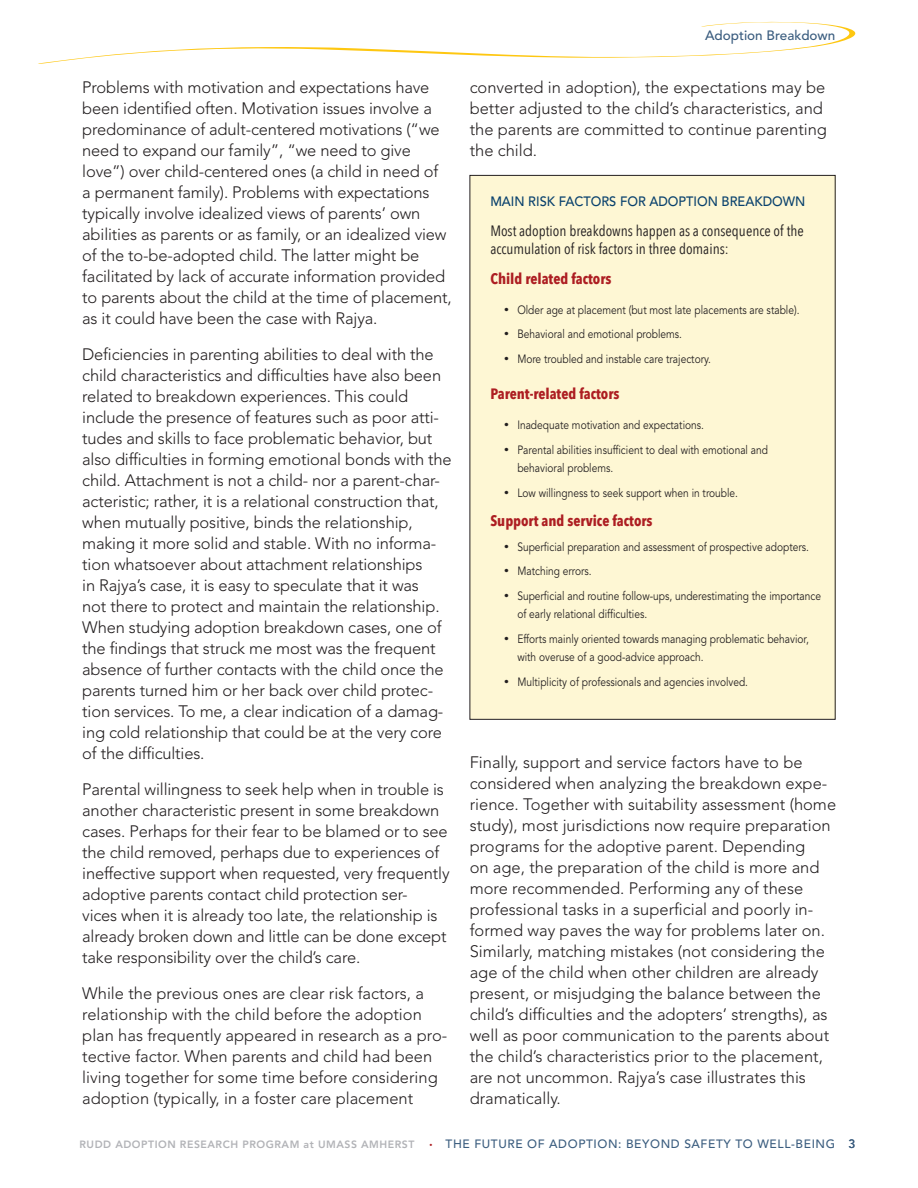
<style>
.page{position:relative;width:918px;height:1188px;background:#fff}
.page>*{position:absolute;margin:0;border:0;box-sizing:border-box;transform-origin:0 0}
.Text{font:300 16.5px/21px "Avenir LT Std";letter-spacing:-.01em;color:#231f20}
.t1{font:15px/18px "Avenir Next Condensed";color:#231f20}
.Bullets_Cond{font:700 15px "Avenir Next Condensed";color:#ad1e22}
.t2{font:500 13.5px "Avenir LT Std";color:#09416d;scale:.95 1}
.t3{font:500 13.5px "Avenir LT Std";color:#3b5d7f}
.t4{font:12px/18px "Avenir LT Std";color:#231f20;scale:.85 1}
.Head_1{font:500 12px "Avenir LT Std";letter-spacing:.05em;color:#3b5d7f}
.t5{font:800 10.5px "Avenir LT Std";letter-spacing:.05em;color:#b2b3b7}
.s1{font-weight:800;font-size:6px;color:#ad1e22}
</style>
<div class="page">
<svg style="left:38px;top:21px;width:818px;height:43px"></svg>
<div style="left:470px;top:175px;width:365px;height:544px;background:#fef7d4"></div>
<p class="Text" style="left:82px;top:77px;width:371px">Problems with motivation and expectations have been identified often. Motivation issues involve a predominance of adult-centered motivations (“we need to expand our family”, “we need to give love”) over child-centered ones (a child in need of<br>a permanent family). Problems with expectations typically involve idealized views of parents’ own abilities as parents or as family, or an idealized view of the to-be-adopted child. The latter might be facilitated by lack of accurate information provided to parents about the child at the time of placement, as it could have been the case with Rajya.</p>
<p class="Text" style="left:82px;top:344px;width:371px">Deficiencies in parenting abilities to deal with the child characteristics and difficulties have also been related to breakdown experiences. This could include the presence of features such as poor atti&shy;tudes and skills to face problematic behavior, but also difficulties in forming emotional bonds with the child. Attachment is not a child- nor a parent-char&shy;acteristic; rather, it is a relational construction that, when mutually positive, binds the relationship, making it more solid and stable. With no informa&shy;tion whatsoever about attachment relationships<br>in Rajya’s case, it is easy to speculate that it was<br>not there to protect and maintain the relationship.<br>When studying adoption breakdown cases, one of the findings that struck me most was the frequent absence of further contacts with the child once the parents turned him or her back over child protec&shy;tion services. To me, a clear indication of a damag&shy;ing cold relationship that could be at the very core of the difficulties.</p>
<p class="Text" style="left:82px;top:779px;width:369px">Parental willingness to seek help when in trouble is another characteristic present in some breakdown cases. Perhaps for their fear to be blamed or to see the child removed, perhaps due to experiences of ineffective support when requested, very frequently adoptive parents contact child protection ser-<br>vices when it is already too late, the relationship is already broken down and little can be done except take responsibility over the child’s care.</p>
<p class="Text" style="left:82px;top:983px;width:367px">While the previous ones are clear risk factors, a relationship with the child before the adoption plan has frequently appeared in research as a pro&shy;tective factor. When parents and child had been living together for some time before considering adoption (typically, in a foster care placement</p>
<p class="t3" style="left:705px;top:28px;width:132px">Adoption Breakdown</p>
<p class="Text" style="left:470px;top:77px;width:359px">converted in adoption), the expectations may be better adjusted to the child’s characteristics, and the parents are committed to continue parenting the child.</p>
<p class="t2" style="left:490px;top:193px;width:333px">MAIN RISK FACTORS FOR ADOPTION BREAKDOWN</p>
<p class="t1" style="left:490px;top:221px;width:315px">Most adoption breakdowns happen as a consequence of the accumulation of risk factors in three domains:</p>
<p class="Bullets_Cond" style="left:490px;top:269px;width:123px">Child related factors</p>
<p class="t4" style="left:504px;top:301px;width:349px">• Older age at placement (but most late placements are stable).</p>
<p class="t4" style="left:504px;top:326px;width:211px">• Behavioral and emotional problems.</p>
<p class="t4" style="left:504px;top:350px;width:245px">• More troubled and instable care trajectory.</p>
<p class="Bullets_Cond" style="left:490px;top:385px;width:131px">Parent-related factors</p>
<p class="t4" style="left:504px;top:416px;width:237px">• Inadequate motivation and expectations.</p>
<p class="t4" style="left:517px;top:441px;width:297px;text-indent:-14px">• Parental abilities insufficient to deal with emotional and behavioral problems.</p>
<p class="t4" style="left:504px;top:484px;width:277px">• Low willingness to seek support when in trouble.</p>
<p class="Bullets_Cond" style="left:490px;top:511px;width:164px">Support and service factors</p>
<p class="t4" style="left:504px;top:538px;width:360px">• Superficial preparation and assessment of prospective adopters.</p>
<p class="t4" style="left:504px;top:563px;width:105px">• Matching errors.</p>
<p class="t4" style="left:517px;top:587px;width:359px;text-indent:-14px">• Superficial and routine follow-ups, underestimating the importance of early relational difficulties.</p>
<p class="t4" style="left:517px;top:630px;width:345px;text-indent:-14px">• Efforts mainly oriented towards managing problematic behavior, with overuse of a good-advice approach.</p>
<p class="t4" style="left:504px;top:673px;width:289px">• Multiplicity of professionals and agencies involved.</p>
<p class="Text" style="left:470px;top:752px;width:368px">Finally, support and service factors have to be considered when analyzing the breakdown expe&shy;rience. Together with suitability assessment (home study), most jurisdictions now require preparation programs for the adoptive parent. Depending<br>on age, the preparation of the child is more and more recommended. Performing any of these professional tasks in a superficial and poorly in&shy;formed way paves the way for problems later on.<br>Similarly, matching mistakes (not considering the age of the child when other children are already present, or misjudging the balance between the child’s difficulties and the adopters’ strengths), as well as poor communication to the parents about the child’s characteristics prior to the placement, are not uncommon. Rajya’s case illustrates this dramatically.</p>
<p class="t5" style="left:80px;top:1139px;width:337px">RUDD ADOPTION RESEARCH PROGRAM at UMASS AMHERST</p>
<p class="Head_1" style="left:430px;top:1137px;width:427px"><span class="s1">•</span> THE FUTURE OF ADOPTION: BEYOND SAFETY TO WELL-BEING 3</p>
</div>
